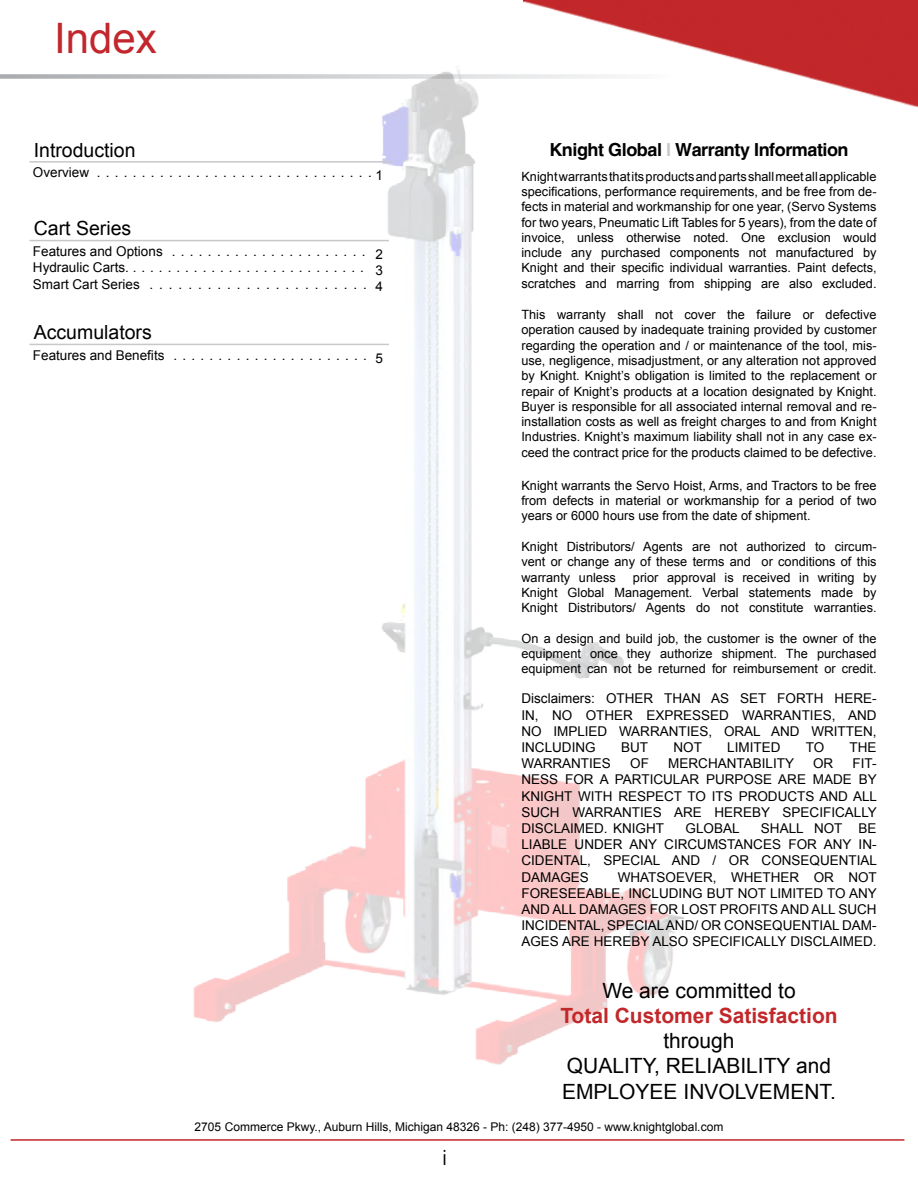
<style>
.page{position:relative;width:918px;height:1188px;background:#fff}
.page>*{position:absolute;margin:0;border:0;box-sizing:border-box;transform-origin:0 0}
.t1{font:42px "Arial";color:#c1272c}
.t2{font:21px/25.2px "Arial";color:#000;text-align:center}
.t3{font:700 21px "Arial";color:#c2272a}
.t4{font:21px "Arial Narrow";color:#000}
.t5{font:19.5px "Arial";color:#000}
.t6{font:700 18px "Helvetica";letter-spacing:-.025em;color:#000}
.t7{font:13.5px/16.2px "Arial";color:#000;text-align:justify}
.t8{font:12.75px/15.3px "Arial";color:#000;text-align:justify}
.t9{font:12px "Arial";color:#000}
.s1{color:#c7c8ca}
</style>
<div class="page">
<img style="left:524px;top:0;width:394px;height:108px">
<hr style="left:11px;top:1139px;width:893px;height:2px;background:#c2272a">
<div style="left:0;top:74px;width:683px;height:5px;background:#b2b4b6"></div>
<img style="left:154px;top:14px;width:558px;height:1051px">
<hr style="left:30px;top:161px;width:362px;height:2px;background:#c7c8ca">
<hr style="left:30px;top:240px;width:359px;height:1px;background:#c7c8ca">
<hr style="left:30px;top:344px;width:359px;height:1px;background:#c7c8ca">
<h1 class="t1" style="left:54px;top:11px;width:104px">Index</h1>
<h3 class="t5" style="left:34px;top:137px;width:103px">Introduction</h3>
<p class="t7" style="left:33px;top:165px;width:351px">Overview ...............................1</p>
<h3 class="t5" style="left:34px;top:216px;width:99px">Cart Series</h3>
<p class="t7" style="left:33px;top:243px;width:336px;text-align:left">Features and Options ......................<br>Hydraulic Carts. ...........................<br>Smart Cart Series .......................</p>
<p class="t7" style="left:375px;top:246px;width:9px">2<br>3<br>4</p>
<h3 class="t5" style="left:34px;top:320px;width:120px">Accumulators</h3>
<p class="t7" style="left:33px;top:347px;width:351px">Features and Benefits ...................... 5</p>
<h3 class="t6" style="left:549px;top:138px;width:301px">Knight Global <span class="s1">l</span> Warranty Information</h3>
<p class="t8" style="left:521px;top:169px;width:357px">Knight warrants that its products and parts shall meet all applicable specifications, performance requirements, and be free from de&shy;fects in material and workmanship for one year, (Servo Systems for two years, Pneumatic Lift Tables for 5 years), from the date of invoice, unless otherwise noted. One exclusion would include any purchased components not manufactured by Knight and their specific individual warranties. Paint defects, scratches and marring from shipping are also excluded.</p>
<p class="t8" style="left:521px;top:307px;width:357px">This warranty shall not cover the failure or defective operation caused by inadequate training provided by customer regarding the operation and / or maintenance of the tool, mis&shy;use, negligence, misadjustment, or any alteration not approved by Knight. Knight’s obligation is limited to the replacement or repair of Knight’s products at a location designated by Knight.<br>Buyer is responsible for all associated internal removal and re&shy;installation costs as well as freight charges to and from Knight Industries. Knight’s maximum liability shall not in any case ex&shy;ceed the contract price for the products claimed to be defective.</p>
<p class="t8" style="left:521px;top:478px;width:357px">Knight warrants the Servo Hoist, Arms, and Tractors to be free from defects in material or workmanship for a period of two years or 6000 hours use from the date of shipment.</p>
<p class="t8" style="left:521px;top:539px;width:357px">Knight Distributors/ Agents are not authorized to circum&shy;vent or change any of these terms and or conditions of this warranty unless</p>
<p class="t8" style="left:521px;top:570px;width:357px;text-indent:112px">prior approval is received in writing by Knight Global Management. Verbal statements made by Knight Distributors/ Agents do not constitute warranties.</p>
<p class="t8" style="left:521px;top:631px;width:357px">On a design and build job, the customer is the owner of the equipment once they authorize shipment. The purchased equipment can not be returned for reimbursement or credit.</p>
<p class="t7" style="left:521px;top:691px;width:357px">Disclaimers: OTHER THAN AS SET FORTH HERE-IN, NO OTHER EXPRESSED WARRANTIES, AND NO IMPLIED WARRANTIES, ORAL AND WRITTEN, INCLUDING</p>
<p class="t7" style="left:621px;top:739px;width:28px">BUT</p>
<p class="t7" style="left:674px;top:739px;width:30px">NOT</p>
<p class="t7" style="left:727px;top:739px;width:55px">LIMITED</p>
<p class="t7" style="left:806px;top:739px;width:20px">TO</p>
<p class="t7" style="left:850px;top:739px;width:28px">THE</p>
<p class="t7" style="left:521px;top:756px;width:91px">WARRANTIES</p>
<p class="t7" style="left:630px;top:756px;width:20px">OF</p>
<p class="t7" style="left:668px;top:756px;width:127px">MERCHANTABILITY</p>
<p class="t7" style="left:813px;top:756px;width:22px">OR</p>
<p class="t7" style="left:521px;top:756px;width:357px;text-indent:331px">FIT-NESS FOR A PARTICULAR PURPOSE ARE MADE BY KNIGHT WITH RESPECT TO ITS PRODUCTS AND ALL SUCH WARRANTIES ARE HEREBY SPECIFICALLY DISCLAIMED. KNIGHT</p>
<p class="t7" style="left:521px;top:820px;width:357px;text-indent:239px">SHALL NOT BE LIABLE UNDER ANY CIRCUMSTANCES FOR ANY IN-CIDENTAL, SPECIAL AND / OR CONSEQUENTIAL DAMAGES</p>
<p class="t7" style="left:686px;top:820px;width:56px">GLOBAL</p>
<p class="t7" style="left:521px;top:869px;width:357px;text-indent:96px">WHATSOEVER, WHETHER OR NOT FORESEEABLE, INCLUDING BUT NOT LIMITED TO ANY AND ALL DAMAGES FOR LOST PROFITS AND ALL SUCH INCIDENTAL, SPECIAL AND/ OR CONSEQUENTIAL DAM-AGES ARE HEREBY ALSO SPECIFICALLY DISCLAIMED.</p>
<h2 class="t2" style="left:602px;top:978px;width:195px">We are committed to</h2>
<h2 class="t3" style="left:560px;top:1002px;width:279px">Total Customer Satisfaction</h2>
<h2 class="t2" style="left:562px;top:1028px;width:275px">through<br>QUALITY, RELIABILITY and<br>EMPLOYEE INVOLVEMENT.</h2>
<p class="t9" style="left:195px;top:1119px;width:530px">2705 Commerce Pkwy., Auburn Hills, Michigan 48326 - Ph: (248) 377-4950 - www.knightglobal.com</p>
<h2 class="t4" style="left:443px;top:1142px;width:5px">i</h2>
</div>
